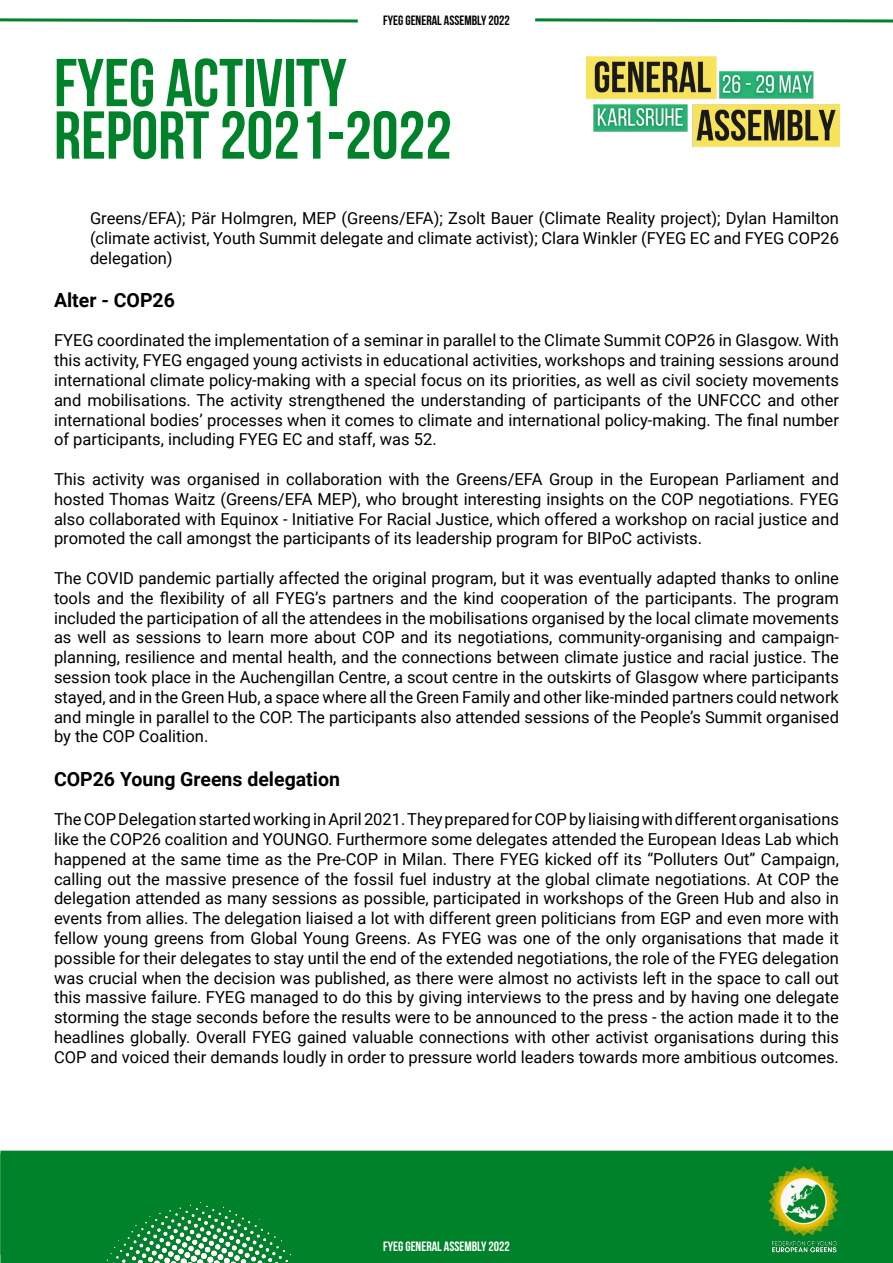
<style>
.page{position:relative;width:893px;height:1263px;background:#fff}
.page>*{position:absolute;margin:0;border:0;box-sizing:border-box;transform-origin:0 0}
.t1{font:700 67.5px/52.5px "Bebas Neue";color:#00822b}
.t2{font:700 19.5px "Roboto";color:#000}
.t3{font:16.5px/19.8px "Roboto";color:#000;text-align:justify}
.t4{font:700 13.5px "Bebas Neue";color:#fff}
.t5{font:700 13.5px "Bebas Neue";color:#000}
</style>
<div class="page">
<div style="left:0;top:1151px;width:893px;height:112px;background:#00822b"></div>
<img style="left:586px;top:56px;width:253px;height:91px">
<img style="left:758px;top:1164px;width:90px;height:90px">
<div style="left:66px;top:1174px;width:576px;height:89px;background:#00822b"></div>
<svg style="left:0;top:18px;width:358px;height:5px"></svg>
<svg style="left:535px;top:18px;width:358px;height:5px"></svg>
<p class="t5" style="left:383px;top:13px;width:128px">FYEG GENERAL ASSEMBLY 2022</p>
<h1 class="t1" style="left:54px;top:56px;width:399px">FYEG ACTIVITY<br>REPORT 2021-2022</h1>
<p class="t3" style="left:90px;top:207px;width:750px">Greens/EFA); Pär Holmgren, MEP (Greens/EFA); Zsolt Bauer (Climate Reality project); Dylan Hamilton (climate activist, Youth Summit delegate and climate activist); Clara Winkler (FYEG EC and FYEG COP26 delegation)</p>
<p class="t2" style="left:54px;top:286px;width:122px">Alter - COP26</p>
<p class="t3" style="left:54px;top:330px;width:786px">FYEG coordinated the implementation of a seminar in parallel to the Climate Summit COP26 in Glasgow. With this activity, FYEG engaged young activists in educational activities, workshops and training sessions around international climate policy-making with a special focus on its priorities, as well as civil society movements and mobilisations. The activity strengthened the understanding of participants of the UNFCCC and other international bodies’ processes when it comes to climate and international policy-making. The final number of participants, including FYEG EC and staff, was 52.</p>
<p class="t3" style="left:54px;top:468px;width:786px">This activity was organised in collaboration with the Greens/EFA Group in the European Parliament and hosted Thomas Waitz (Greens/EFA MEP), who brought interesting insights on the COP negotiations. FYEG also collaborated with Equinox - Initiative For Racial Justice, which offered a workshop on racial justice and promoted the call amongst the participants of its leadership program for BIPoC activists.</p>
<p class="t3" style="left:54px;top:567px;width:786px">The COVID pandemic partially affected the original program, but it was eventually adapted thanks to online tools and the flexibility of all FYEG’s partners and the kind cooperation of the participants. The program included the participation of all the attendees in the mobilisations organised by the local climate movements as well as sessions to learn more about COP and its negotiations, community-organising and campaign&shy;planning, resilience and mental health, and the connections between climate justice and racial justice. The session took place in the Auchengillan Centre, a scout centre in the outskirts of Glasgow where participants stayed, and in the Green Hub, a space where all the Green Family and other like-minded partners could network and mingle in parallel to the COP. The participants also attended sessions of the People’s Summit organised by the COP Coalition.</p>
<p class="t2" style="left:54px;top:765px;width:287px">COP26 Young Greens delegation</p>
<p class="t3" style="left:54px;top:809px;width:786px">The COP Delegation started working in April 2021. They prepared for COP by liaising with different organisations like the COP26 coalition and YOUNGO. Furthermore some delegates attended the European Ideas Lab which happened at the same time as the Pre-COP in Milan. There FYEG kicked off its “Polluters Out” Campaign, calling out the massive presence of the fossil fuel industry at the global climate negotiations. At COP the delegation attended as many sessions as possible, participated in workshops of the Green Hub and also in events from allies. The delegation liaised a lot with different green politicians from EGP and even more with fellow young greens from Global Young Greens. As FYEG was one of the only organisations that made it possible for their delegates to stay until the end of the extended negotiations, the role of the FYEG delegation was crucial when the decision was published, as there were almost no activists left in the space to call out this massive failure. FYEG managed to do this by giving interviews to the press and by having one delegate storming the stage seconds before the results were to be announced to the press - the action made it to the headlines globally. Overall FYEG gained valuable connections with other activist organisations during this COP and voiced their demands loudly in order to pressure world leaders towards more ambitious outcomes.</p>
<p class="t4" style="left:383px;top:1239px;width:128px">FYEG GENERAL ASSEMBLY 2022</p>
</div>
